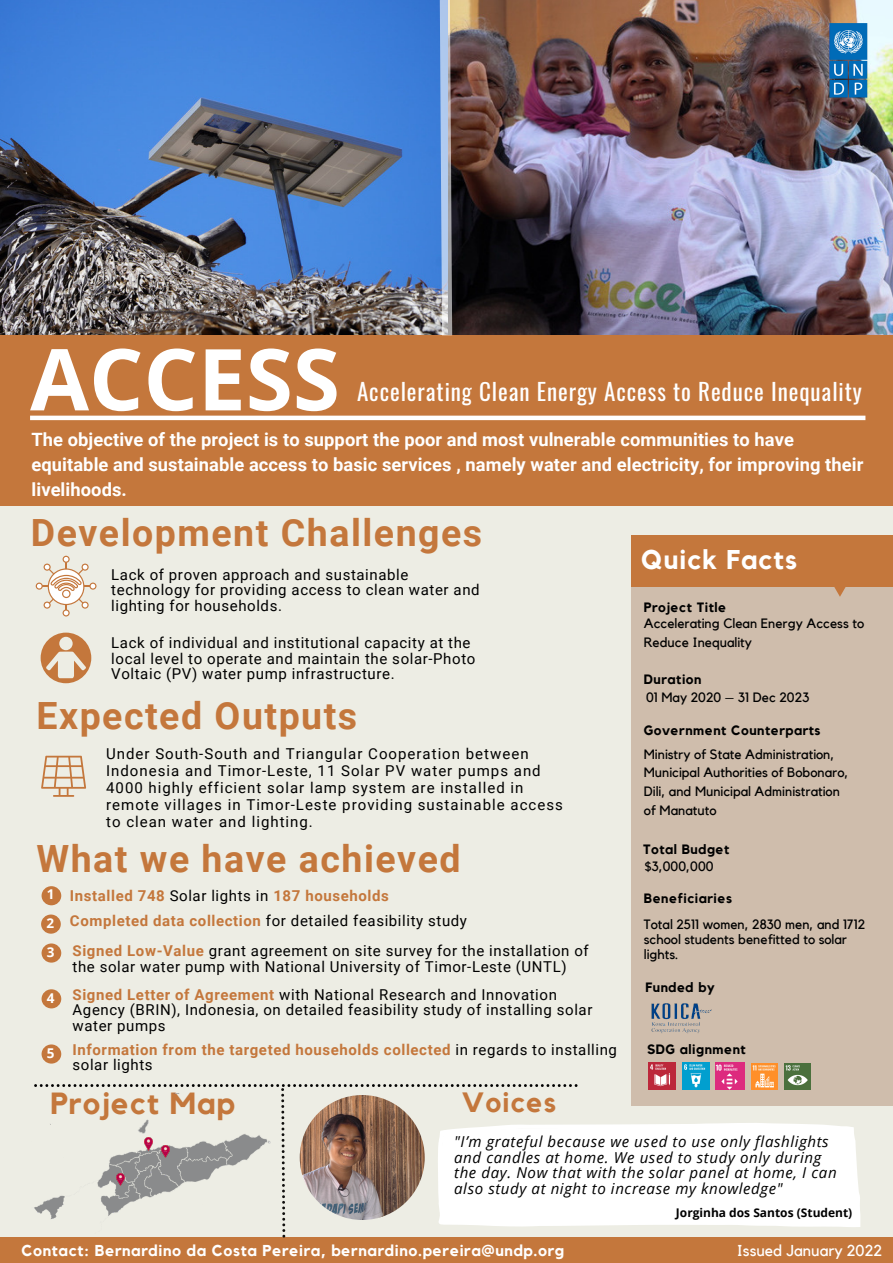
<style>
.page{position:relative;width:893px;height:1263px;background:#edede4}
.page>*{position:absolute;margin:0;border:0;box-sizing:border-box;transform-origin:0 0}
.t1{font:700 85.43px "Open Sans";color:#fff}
.t2{font:700 37.5px "Roboto";letter-spacing:.04em;color:#c4773c}
.t3{font:700 30.45px "Kollektif";letter-spacing:.04em;color:#c4773c}
.t4{font:700 27.83px "Kollektif";letter-spacing:.04em;color:#c4773c}
.t5{font:700 27px "Kollektif";letter-spacing:.04em;color:#fff}
.t6{font:23.02px "Oswald";letter-spacing:.04em;color:#fff}
.t7{font:700 18.3px/25.3px "Roboto";letter-spacing:.005em;color:#fff}
.t8{font:700 15.75px "Kollektif";letter-spacing:.04em;color:#fff}
.t9{font:15.75px "Kollektif";color:#fff}
.t10{font:italic 15.08px/15.6px "Open Sans";letter-spacing:.04em;color:#000}
.t11{font:15px/15.8px "Roboto";letter-spacing:.04em;color:#000}
.t12{font:15px/16.9px "Roboto";letter-spacing:.07em;color:#000}
.t13{font:700 15px/15.8px "Roboto";letter-spacing:.04em;color:#c4773c}
.t14{font:13.5px/18.6px "Kollektif";color:#000}
.t15{font:700 13.5px "Kollektif";letter-spacing:.04em;color:#000}
.t16{font:700 13.5px "Open Sans";color:#fff}
.t17{font:700 12px "Open Sans";color:#000}
.s1{font-weight:400;color:#000}
.s2{font-weight:700;color:#c4773c}
</style>
<div class="page">
<img style="left:0;top:0;width:435px;height:335px">
<img style="left:457px;top:0;width:436px;height:335px">
<div style="left:0;top:335px;width:893px;height:171px;background:#c4773c"></div>
<div style="left:631px;top:536px;width:261px;height:569px;background:#cfbdac"></div>
<div style="left:631px;top:535px;width:261px;height:52px;background:#c4773c"></div>
<svg style="left:834px;top:587px;width:12px;height:10px"></svg>
<div style="left:0;top:1237px;width:893px;height:26px;background:#c4773c"></div>
<hr style="left:30px;top:416px;width:835px;height:4px;background:#fff">
<img style="left:829px;top:23px;width:38px;height:75px">
<img style="left:651px;top:1003px;width:61px;height:30px">
<img style="left:435px;top:0;width:22px;height:336px">
<svg style="left:36px;top:556px;width:60px;height:60px"></svg>
<svg style="left:41px;top:633px;width:50px;height:50px"></svg>
<svg style="left:41px;top:756px;width:45px;height:41px"></svg>
<img style="left:715px;top:1063px;width:29px;height:21px">
<img style="left:784px;top:1063px;width:27px;height:21px">
<img style="left:682px;top:1063px;width:27px;height:21px">
<img style="left:648px;top:1063px;width:27px;height:21px">
<img style="left:751px;top:1063px;width:27px;height:21px">
<div style="left:42px;top:886px;width:19px;height:19px;background:#c4773c;border-radius:50%"></div>
<div style="left:41px;top:914px;width:20px;height:20px;background:#c4773c;border-radius:50%"></div>
<div style="left:42px;top:943px;width:19px;height:19px;background:#c4773c;border-radius:50%"></div>
<div style="left:42px;top:989px;width:19px;height:19px;background:#c4773c;border-radius:50%"></div>
<div style="left:42px;top:1044px;width:19px;height:19px;background:#c4773c;border-radius:50%"></div>
<svg style="left:34px;top:1084px;width:826px;height:153px"></svg>
<p class="t1" style="left:30px;top:319px;width:311px">ACCESS</p>
<p class="t6" style="left:357px;top:373px;width:506px">Accelerating Clean Energy Access to Reduce Inequality</p>
<p class="t7" style="left:31px;top:427px;width:833px">The objective of the project is to support the poor and most vulnerable communities to have equitable and sustainable access to basic services , namely water and electricity, for improving their livelihoods.</p>
<p class="t2" style="left:31px;top:512px;width:453px">Development Challenges</p>
<p class="t11" style="left:111px;top:567px;width:370px">Lack of proven approach and sustainable technology for providing access to clean water and lighting for households.</p>
<p class="t11" style="left:111px;top:635px;width:365px">Lack of individual and institutional capacity at the local level to operate and maintain the solar-Photo<br>Voltaic (PV) water pump infrastructure.</p>
<p class="t2" style="left:36px;top:695px;width:322px">Expected Outputs</p>
<p class="t12" style="left:106px;top:745px;width:458px">Under South-South and Triangular Cooperation between Indonesia and Timor-Leste, 11 Solar PV water pumps and 4000 highly efficient solar lamp system are installed in remote villages in Timor-Leste providing sustainable access to clean water and lighting.</p>
<p class="t2" style="left:36px;top:837px;width:426px">What we have achieved</p>
<p class="t16" style="left:47px;top:885px;width:9px">1</p>
<p class="t16" style="left:46px;top:913px;width:9px">2</p>
<p class="t16" style="left:47px;top:942px;width:9px">3</p>
<p class="t16" style="left:47px;top:988px;width:9px">4</p>
<p class="t16" style="left:47px;top:1043px;width:9px">5</p>
<p class="t13" style="left:70px;top:888px;width:320px">Installed 748 <span class="s1">Solar lights in</span> 187 households</p>
<p class="t11" style="left:70px;top:913px;width:398px"><span class="s2">Completed data collection</span> for detailed feasibility study</p>
<p class="t11" style="left:73px;top:943px;width:517px"><span class="s2">Signed Low-Value</span> grant agreement on site survey for the installation of the solar water pump with National University of Timor-Leste (UNTL)</p>
<p class="t11" style="left:73px;top:986px;width:521px"><span class="s2">Signed Letter of Agreement</span> with National Research and Innovation<br>Agency (BRIN), Indonesia, on detailed feasibility study of installing solar water pumps</p>
<p class="t13" style="left:73px;top:1041px;width:546px">Information from the targeted households collected <span class="s1">in regards to installing solar lights</span></p>
<p class="t5" style="left:641px;top:547px;width:157px">Quick Facts</p>
<p class="t15" style="left:644px;top:601px;width:84px">Project Title</p>
<p class="t14" style="left:644px;top:615px;width:222px">Accelerating Clean Energy Access to<br>Reduce Inequality</p>
<p class="t15" style="left:644px;top:673px;width:59px">Duration</p>
<p class="t14" style="left:646px;top:688px;width:165px">01 May 2020 – 31 Dec 2023</p>
<p class="t15" style="left:644px;top:724px;width:178px">Government Counterparts</p>
<p class="t14" style="left:644px;top:745px;width:206px">Ministry of State Administration,<br>Municipal Authorities of Bobonaro,<br>Dili, and Municipal Administration of Manatuto</p>
<p class="t15" style="left:643px;top:843px;width:88px">Total Budget</p>
<p class="t14" style="left:645px;top:857px;width:70px">$3,000,000</p>
<p class="t15" style="left:644px;top:892px;width:90px">Beneficiaries</p>
<p class="t14" style="left:644px;top:917px;width:223px;line-height:15.2px">Total 2511 women, 2830 men, and 1712 school students benefitted to solar lights.</p>
<p class="t15" style="left:645px;top:981px;width:71px">Funded by</p>
<p class="t15" style="left:647px;top:1043px;width:100px">SDG alignment</p>
<p class="t3" style="left:50px;top:1090px;width:186px">Project Map</p>
<p class="t4" style="left:462px;top:1089px;width:96px">Voices</p>
<p class="t10" style="left:454px;top:1133px;width:384px">"I’m grateful because we used to use only flashlights and candles at home. We used to study only during the day. Now that with the solar panel at home, I can also study at night to increase my knowledge"</p>
<p class="t17" style="left:676px;top:1204px;width:178px">Jorginha dos Santos (Student)</p>
<p class="t8" style="left:22px;top:1243px;width:544px">Contact: Bernardino da Costa Pereira, bernardino.pereira@undp.org</p>
<p class="t9" style="left:737px;top:1243px;width:147px">Issued January 2022</p>
</div>
